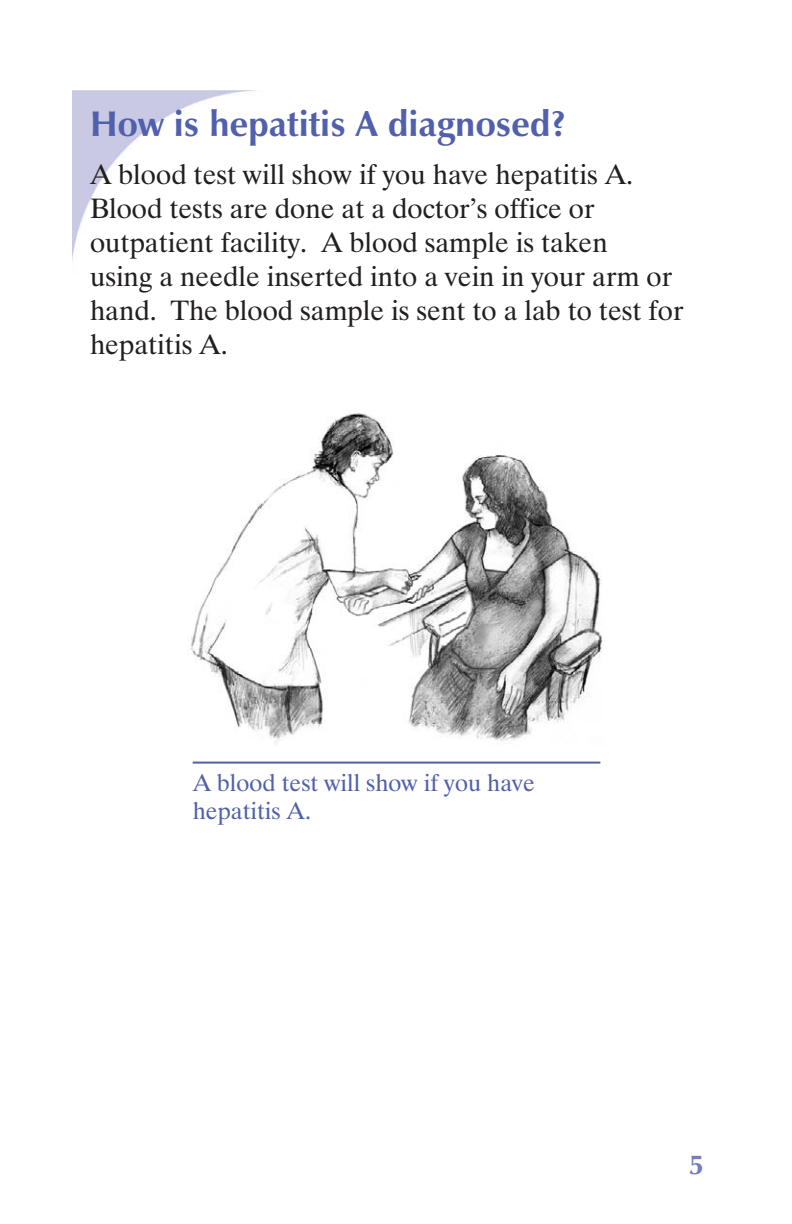
<style>
.page{position:relative;width:792px;height:1224px;background:#fff}
.page>*{position:absolute;margin:0;border:0;box-sizing:border-box;transform-origin:0 0}
.t1{font:700 36px "Zapf Humanist 601 BT";color:#5060ac}
.t2{font:28px/34px "Dutch 801 BT";color:#231f20}
.t3{font:700 28px "Zapf Humanist 601 BT";color:#767cbc}
.t4{font:24px/28px "Dutch 801 BT";color:#5060ac}
</style>
<div class="page">
<hr style="left:193px;top:762px;width:407px;height:2px;background:#5060ac">
<img style="left:72px;top:90px;width:184px;height:171px">
<img style="left:188px;top:412px;width:415px;height:331px">
<h2 class="t1" style="left:90px;top:101px;width:478px">How is hepatitis A diagnosed?</h2>
<p class="t2" style="left:90px;top:157px;width:595px">A blood test will show if you have hepatitis A.<br>Blood tests are done at a doctor’s office or outpatient facility. A blood sample is taken<br>using a needle inserted into a vein in your arm or hand. The blood sample is sent to a lab to test for hepatitis A.</p>
<p class="t4" style="left:193px;top:768px;width:344px">A blood test will show if you have hepatitis A.</p>
<p class="t3" style="left:689px;top:1147px;width:17px">5</p>
</div>
